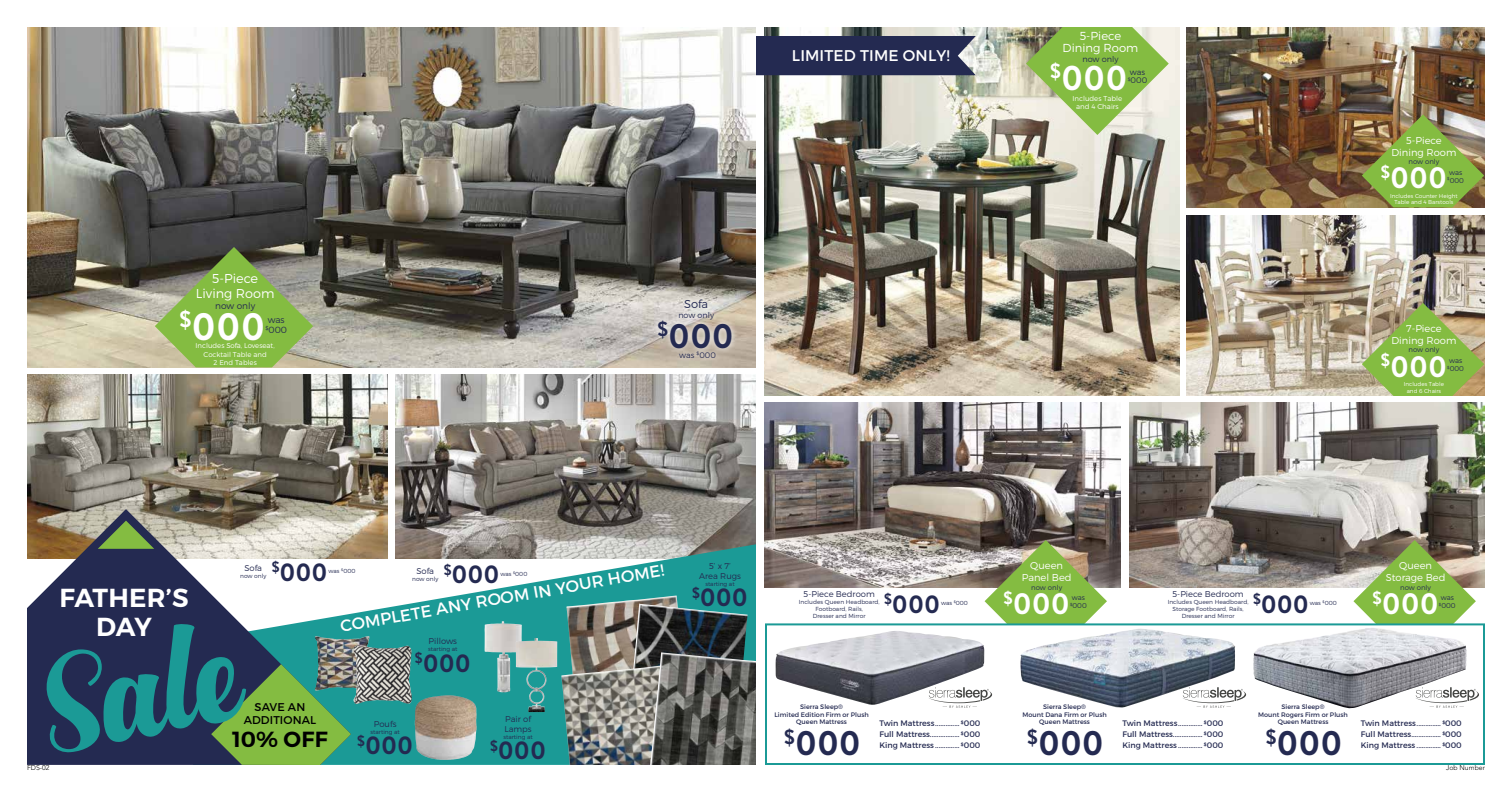
<style>
.page{position:relative;width:1512px;height:792px;background:#fff}
.page>*{position:absolute;margin:0;border:0;box-sizing:border-box;transform-origin:0 0}
.t1{font:700 39.3px "Brandon Grotesque";color:#fff}
.t2{font:700 35.4px "Brandon Grotesque";color:#fff}
.t3{font:700 35.1px "Brandon Grotesque";color:#242a51}
.t4{font:700 35px "Brandon Grotesque";color:#242a51}
.t5{font:700 30.3px "Brandon Grotesque";color:#fff}
.t6{font:600 26.1px/29.2px "Montserrat";letter-spacing:-.01em;color:#fff;text-align:center}
.t7{font:700 25.6px "Brandon Grotesque";color:#242a51}
.t8{font:600 21.9px "Montserrat";color:#000}
.t9{font:16.5px "Montserrat";color:#fff}
.t10{font:15.5px "Montserrat";letter-spacing:.01em;color:#fff}
.t11{font:300 12.8px/15.4px "Montserrat";color:#fff;text-align:center}
.t12{font:300 11.6px/12px "Montserrat";color:#fff;text-align:center}
.t13{font:300 11.5px "Montserrat";color:#242a51}
.t14{font:11.3px/13.5px "Montserrat";letter-spacing:.01em;color:#000;text-align:center}
.t15{font:300 9.9px/11.9px "Montserrat";color:#fff;text-align:center}
.t16{font:300 9px/9.7px "Montserrat";color:#242a51}
.t17{font:300 8.4px/10.1px "Montserrat";color:#242a51;text-align:center}
.t18{font:300 8.1px/8.7px "Montserrat";color:#242a51}
.t19{font:8px/11px "Montserrat";color:#242a51;text-align:justify}
.t20{font:300 8px "Montserrat";color:#242a51}
.t21{font:300 7px/7.5px "Montserrat";color:#242a51}
.t22{font:300 7px/8.4px "Montserrat";color:#fff;text-align:center}
.t23{font:300 7px "Avenir";color:#000}
.t24{font:300 6.9px/8.3px "Montserrat";color:#fff;text-align:center}
.t25{font:300 6.9px "Avenir";color:#000}
.t26{font:6.5px/7.4px "Montserrat";color:#242a51;text-align:center}
.t27{font:300 5.9px/7.1px "Montserrat";color:#242a51;text-align:center}
.t28{font:300 5.7px/6.8px "Montserrat";color:#fff;text-align:center}
</style>
<div class="page">
<img style="left:765px;top:27px;width:414px;height:369px">
<div style="left:756px;top:36px;width:220px;height:39px;background:#242a51"></div>
<img style="left:765px;top:403px;width:356px;height:184px">
<img style="left:1129px;top:403px;width:356px;height:184px">
<img style="left:1187px;top:215px;width:298px;height:181px">
<img style="left:1187px;top:27px;width:298px;height:181px">
<img style="left:27px;top:27px;width:729px;height:340px">
<img style="left:27px;top:375px;width:361px;height:169px">
<img style="left:395px;top:375px;width:361px;height:169px">
<svg style="left:351px;top:544px;width:405px;height:221px;fill:#1b9a96"></svg>
<svg style="left:27px;top:509px;width:324px;height:256px"></svg>
<svg style="left:98px;top:521px;width:56px;height:28px;background:#6e8c57"></svg>
<svg style="left:30px;top:623px;width:321px;height:142px;background:#346763"></svg>
<img style="left:484px;top:621px;width:38px;height:71px">
<img style="left:516px;top:638px;width:41px;height:74px">
<img style="left:566px;top:596px;width:126px;height:68px">
<img style="left:625px;top:604px;width:123px;height:60px">
<img style="left:561px;top:664px;width:87px;height:101px">
<img style="left:648px;top:652px;width:108px;height:113px">
<img style="left:315px;top:636px;width:55px;height:55px">
<img style="left:353px;top:645px;width:59px;height:59px">
<img style="left:415px;top:695px;width:61px;height:65px">
<img style="left:1362px;top:114px;width:122px;height:94px">
<svg style="left:1362px;top:303px;width:122px;height:93px;background:#98b15e"></svg>
<svg style="left:1026px;top:27px;width:143px;height:108px;background:#a7c678"></svg>
<svg style="left:652px;top:293px;width:86px;height:71px;background:#d0c8be"></svg>
<svg style="left:155px;top:247px;width:158px;height:120px;background:#84a356"></svg>
<svg style="left:1353px;top:540px;width:123px;height:83px;background:#8fab5f"></svg>
<svg style="left:985px;top:540px;width:122px;height:83px;background:#8aa65a"></svg>
<div style="left:765px;top:623px;width:720px;height:142px;background:#fff;border:2px solid #1b9a96"></div>
<img style="left:775px;top:631px;width:210px;height:74px">
<svg style="left:928px;top:687px;width:64px;height:21px"></svg>
<svg style="left:1236px;top:689px;width:10px;height:12px"></svg>
<svg style="left:1467px;top:689px;width:12px;height:12px"></svg>
<img style="left:1020px;top:629px;width:216px;height:79px">
<img style="left:1253px;top:628px;width:214px;height:80px">
<h3 class="t11" style="left:196px;top:271px;width:80px">5-Piece<br>Living Room</h3>
<p class="t16" style="left:215px;top:301px;width:42px">now only</p>
<p class="t24" style="left:196px;top:342px;width:81px">Includes Sofa, Loveseat,<br>Cocktail Table and<br>2 End Tables</p>
<h1 class="t1" style="left:179px;top:299px;width:87px"><sup>$</sup>000</h1>
<p class="t16" style="left:265px;top:315px;width:23px">was <sup>$</sup>000</p>
<h3 class="t10" style="left:792px;top:46px;width:159px">LIMITED TIME ONLY!</h3>
<h3 class="t13" style="left:684px;top:297px;width:25px">Sofa</h3>
<p class="t20" style="left:678px;top:310px;width:37px">now only</p>
<p class="t20" style="left:679px;top:350px;width:38px">was <sup>$</sup>000</p>
<h3 class="t4" style="left:657px;top:311px;width:78px"><sup>$</sup>000</h3>
<h3 class="t12" style="left:1063px;top:30px;width:77px">5-Piece<br>Dining Room</h3>
<p class="t18" style="left:1082px;top:54px;width:38px">now only</p>
<p class="t22" style="left:1072px;top:94px;width:51px">Includes Table and 4 Chairs</p>
<h2 class="t2" style="left:1050px;top:53px;width:79px"><sup>$</sup>000</h2>
<p class="t18" style="left:1128px;top:67px;width:21px">was <sup>$</sup>000</p>
<p class="t15" style="left:1391px;top:134px;width:67px">5-Piece<br>Dining Room</p>
<p class="t21" style="left:1408px;top:158px;width:32px">now only</p>
<h3 class="t5" style="left:1381px;top:157px;width:68px"><sup>$</sup>000</h3>
<p class="t21" style="left:1447px;top:169px;width:18px">was <sup>$</sup>000</p>
<p class="t28" style="left:1390px;top:192px;width:69px">Includes Counter Height<br>Table and 4 Barstools</p>
<p class="t15" style="left:1391px;top:323px;width:67px">7-Piece<br>Dining Room</p>
<p class="t21" style="left:1408px;top:346px;width:32px">now only</p>
<h3 class="t5" style="left:1381px;top:345px;width:68px"><sup>$</sup>000</h3>
<p class="t21" style="left:1447px;top:357px;width:18px">was <sup>$</sup>000</p>
<p class="t28" style="left:1404px;top:380px;width:42px">Includes Table and 6 Chairs</p>
<h3 class="t6" style="left:59px;top:583px;width:131px">FATHER’S<br>DAY</h3>
<h3 class="t7" style="left:272px;top:554px;width:57px"><sup>$</sup>000</h3>
<p class="t27" style="left:329px;top:568px;width:28px">was <sup>$</sup>000</p>
<h3 class="t7" style="left:444px;top:557px;width:57px"><sup>$</sup>000</h3>
<h3 class="t9" style="left:339px;top:617px;width:330px;rotate:-10deg">COMPLETE ANY ROOM IN YOUR HOME!</h3>
<p class="t17" style="left:245px;top:563px;width:19px">Sofa</p>
<p class="t27" style="left:240px;top:572px;width:28px">now only</p>
<p class="t17" style="left:416px;top:565px;width:19px">Sofa</p>
<p class="t27" style="left:412px;top:575px;width:28px">now only</p>
<p class="t27" style="left:501px;top:570px;width:28px">was <sup>$</sup>000</p>
<h3 class="t14" style="left:244px;top:700px;width:74px">SAVE AN<br>ADDITIONAL</h3>
<h3 class="t8" style="left:232px;top:726px;width:97px">10% OFF</h3>
<p class="t17" style="left:429px;top:636px;width:30px">Pillows</p>
<p class="t27" style="left:428px;top:645px;width:31px">starting at</p>
<h3 class="t7" style="left:415px;top:645px;width:57px"><sup>$</sup>000</h3>
<p class="t17" style="left:374px;top:718px;width:24px">Poufs</p>
<p class="t27" style="left:371px;top:728px;width:31px">starting at</p>
<h3 class="t7" style="left:357px;top:728px;width:57px"><sup>$</sup>000</h3>
<p class="t17" style="left:504px;top:714px;width:29px;text-align:left">Pair of<br>Lamps</p>
<p class="t27" style="left:503px;top:733px;width:31px">starting at</p>
<h3 class="t7" style="left:490px;top:732px;width:57px"><sup>$</sup>000</h3>
<p class="t17" style="left:699px;top:561px;width:43px">5’ x 7’<br>Area Rugs</p>
<p class="t27" style="left:705px;top:580px;width:31px">starting at</p>
<h3 class="t7" style="left:692px;top:579px;width:57px"><sup>$</sup>000</h3>
<p class="t15" style="left:1022px;top:560px;width:51px">Queen<br>Panel Bed</p>
<p class="t21" style="left:1031px;top:583px;width:32px">now only</p>
<h3 class="t5" style="left:1004px;top:582px;width:68px"><sup>$</sup>000</h3>
<p class="t17" style="left:804px;top:589px;width:73px">5-Piece Bedroom</p>
<p class="t27" style="left:799px;top:598px;width:82px">Includes Queen Headboard,<br>Footboard, Rails,<br>Dresser and Mirror</p>
<p class="t27" style="left:1310px;top:600px;width:28px">was <sup>$</sup>000</p>
<h3 class="t7" style="left:884px;top:586px;width:57px"><sup>$</sup>000</h3>
<p class="t17" style="left:1173px;top:589px;width:73px">5-Piece Bedroom</p>
<p class="t21" style="left:1070px;top:594px;width:18px">was <sup>$</sup>000</p>
<h3 class="t7" style="left:1253px;top:586px;width:57px"><sup>$</sup>000</h3>
<p class="t27" style="left:1168px;top:598px;width:82px">Includes Queen Headboard,<br>Storage Footboard, Rails,<br>Dresser and Mirror</p>
<p class="t27" style="left:941px;top:600px;width:28px">was <sup>$</sup>000</p>
<p class="t15" style="left:1386px;top:560px;width:61px">Queen<br>Storage Bed</p>
<p class="t21" style="left:1400px;top:583px;width:32px">now only</p>
<h3 class="t5" style="left:1373px;top:582px;width:68px"><sup>$</sup>000</h3>
<p class="t21" style="left:1439px;top:594px;width:18px">was <sup>$</sup>000</p>
<p class="t26" style="left:775px;top:703px;width:96px">Sierra Sleep®<br>Limited Edition Firm or Plush<br>Queen Mattress</p>
<h3 class="t3" style="left:784px;top:719px;width:78px"><sup>$</sup>000</h3>
<p class="t19" style="left:879px;top:718px;width:103px">Twin Mattress.............. <sup>$</sup>000<br>Full Mattress................. <sup>$</sup>000<br>King Mattress .............. <sup>$</sup>000</p>
<p class="t26" style="left:1023px;top:703px;width:86px">Sierra Sleep®<br>Mount Dana Firm or Plush<br>Queen Mattress</p>
<p class="t26" style="left:1258px;top:703px;width:91px">Sierra Sleep®<br>Mount Rogers Firm or Plush</p>
<p class="t19" style="left:1122px;top:718px;width:103px">Twin Mattress.............. <sup>$</sup>000</p>
<p class="t26" style="left:1278px;top:718px;width:52px">Queen Mattress</p>
<p class="t19" style="left:1122px;top:729px;width:102px">Full Mattress................. <sup>$</sup>000<br>King Mattress .............. <sup>$</sup>000</p>
<p class="t19" style="left:1361px;top:718px;width:103px">Twin Mattress.............. <sup>$</sup>000<br>Full Mattress................. <sup>$</sup>000<br>King Mattress .............. <sup>$</sup>000</p>
<h3 class="t3" style="left:1027px;top:719px;width:78px"><sup>$</sup>000</h3>
<h3 class="t3" style="left:1266px;top:719px;width:78px"><sup>$</sup>000</h3>
<p class="t23" style="left:27px;top:764px;width:24px">FDS-02</p>
<p class="t25" style="left:1446px;top:764px;width:40px">Job Number</p>
</div>
